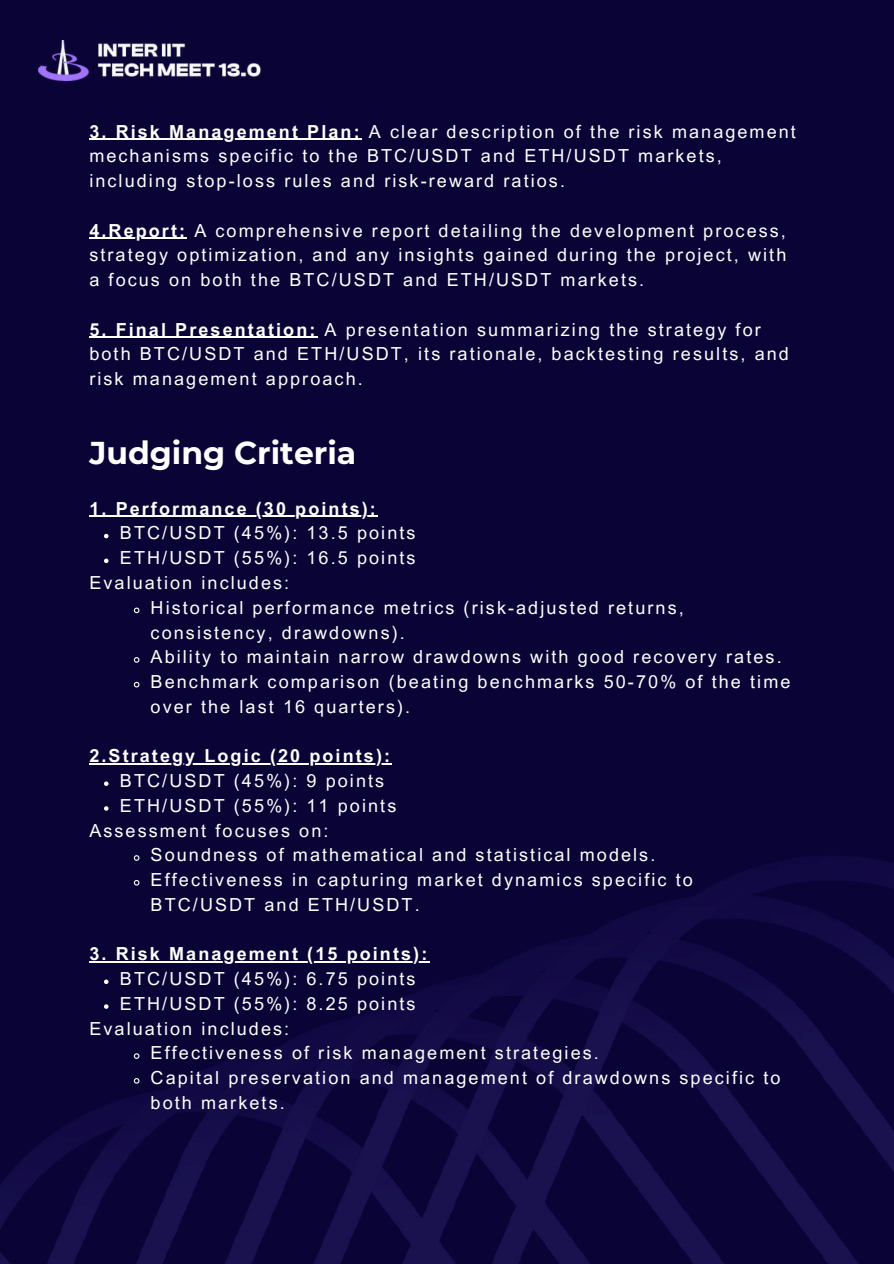
<style>
.page{position:relative;width:894px;height:1264px;background:#fff}
.page>*{position:absolute;margin:0;border:0;box-sizing:border-box;transform-origin:0 0}
.t1{font:700 31.5px "Montserrat";color:#fff}
.t2{font:18px/24.8px "Arial MT Pro";letter-spacing:.115em;color:#fff}
.t3{font:700 18px "Arial MT Pro";letter-spacing:.115em;color:#fff}
.s1{font-weight:700}
</style>
<div class="page">
<div style="left:0;top:0;width:893px;height:1263px;background:#0a0336"></div>
<img style="left:0;top:764px;width:893px;height:499px">
<img style="left:38px;top:40px;width:223px;height:41px">
<hr style="left:89px;top:139px;width:272px;height:1px;background:#fff">
<svg style="left:89px;top:238px;width:19px;height:1px"></svg>
<hr style="left:108px;top:238px;width:79px;height:1px;background:#fff">
<hr style="left:89px;top:337px;width:228px;height:1px;background:#fff">
<hr style="left:89px;top:516px;width:289px;height:1px;background:#fff">
<svg style="left:104px;top:534px;width:4px;height:4px"></svg>
<svg style="left:104px;top:558px;width:4px;height:5px"></svg>
<svg style="left:133px;top:607px;width:7px;height:7px"></svg>
<svg style="left:133px;top:657px;width:7px;height:6px"></svg>
<svg style="left:133px;top:681px;width:7px;height:7px"></svg>
<svg style="left:89px;top:763px;width:19px;height:1px"></svg>
<hr style="left:108px;top:763px;width:284px;height:1px;background:#fff">
<svg style="left:104px;top:781px;width:4px;height:5px"></svg>
<svg style="left:104px;top:806px;width:4px;height:4px"></svg>
<svg style="left:133px;top:854px;width:7px;height:7px"></svg>
<svg style="left:133px;top:879px;width:7px;height:7px"></svg>
<hr style="left:89px;top:961px;width:340px;height:1px;background:#fff">
<svg style="left:104px;top:979px;width:4px;height:5px"></svg>
<svg style="left:104px;top:1004px;width:4px;height:4px"></svg>
<svg style="left:133px;top:1052px;width:7px;height:7px"></svg>
<svg style="left:133px;top:1077px;width:7px;height:7px"></svg>
<p class="t2" style="left:89px;top:121px;width:708px"><span class="s1">3. Risk Management Plan:</span> A clear description of the risk management mechanisms specific to the BTC/USDT and ETH/USDT markets, including stop-loss rules and risk-reward ratios.</p>
<p class="t2" style="left:89px;top:220px;width:698px;text-align:justify"><span class="s1">4.Report:</span> A comprehensive report detailing the development process, strategy optimization, and any insights gained during the project, with a focus on both the BTC/USDT and ETH/USDT markets.</p>
<p class="t2" style="left:89px;top:319px;width:701px"><span class="s1">5. Final Presentation:</span> A presentation summarizing the strategy for both BTC/USDT and ETH/USDT, its rationale, backtesting results, and risk management approach.</p>
<h1 class="t1" style="left:89px;top:433px;width:268px">Judging Criteria</h1>
<p class="t3" style="left:89px;top:501px;width:288px">1. Performance (30 points):</p>
<p class="t2" style="left:120px;top:523px;width:297px">BTC/USDT (45%): 13.5 points</p>
<p class="t2" style="left:120px;top:548px;width:297px">ETH/USDT (55%): 16.5 points</p>
<p class="t2" style="left:89px;top:572px;width:201px">Evaluation includes:</p>
<p class="t2" style="left:150px;top:597px;width:534px">Historical performance metrics (risk-adjusted returns,</p>
<p class="t2" style="left:150px;top:622px;width:256px">consistency, drawdowns).</p>
<p class="t2" style="left:150px;top:647px;width:632px">Ability to maintain narrow drawdowns with good recovery rates.</p>
<p class="t2" style="left:150px;top:671px;width:641px">Benchmark comparison (beating benchmarks 50-70% of the time</p>
<p class="t2" style="left:150px;top:696px;width:261px">over the last 16 quarters).</p>
<p class="t3" style="left:89px;top:749px;width:302px">2.Strategy Logic (20 points):</p>
<p class="t2" style="left:120px;top:770px;width:266px">BTC/USDT (45%): 9 points</p>
<p class="t2" style="left:120px;top:795px;width:278px">ETH/USDT (55%): 11 points</p>
<p class="t2" style="left:89px;top:820px;width:240px">Assessment focuses on:</p>
<p class="t2" style="left:150px;top:845px;width:506px">Soundness of mathematical and statistical models.</p>
<p class="t2" style="left:150px;top:869px;width:543px">Effectiveness in capturing market dynamics specific to</p>
<p class="t2" style="left:150px;top:894px;width:270px">BTC/USDT and ETH/USDT.</p>
<p class="t3" style="left:89px;top:947px;width:339px">3. Risk Management (15 points):</p>
<p class="t2" style="left:120px;top:968px;width:297px">BTC/USDT (45%): 6.75 points</p>
<p class="t2" style="left:120px;top:993px;width:297px">ETH/USDT (55%): 8.25 points</p>
<p class="t2" style="left:89px;top:1018px;width:201px">Evaluation includes:</p>
<p class="t2" style="left:150px;top:1043px;width:449px">Effectiveness of risk management strategies.</p>
<p class="t2" style="left:150px;top:1067px;width:631px">Capital preservation and management of drawdowns specific to</p>
<p class="t2" style="left:150px;top:1092px;width:136px">both markets.</p>
</div>
